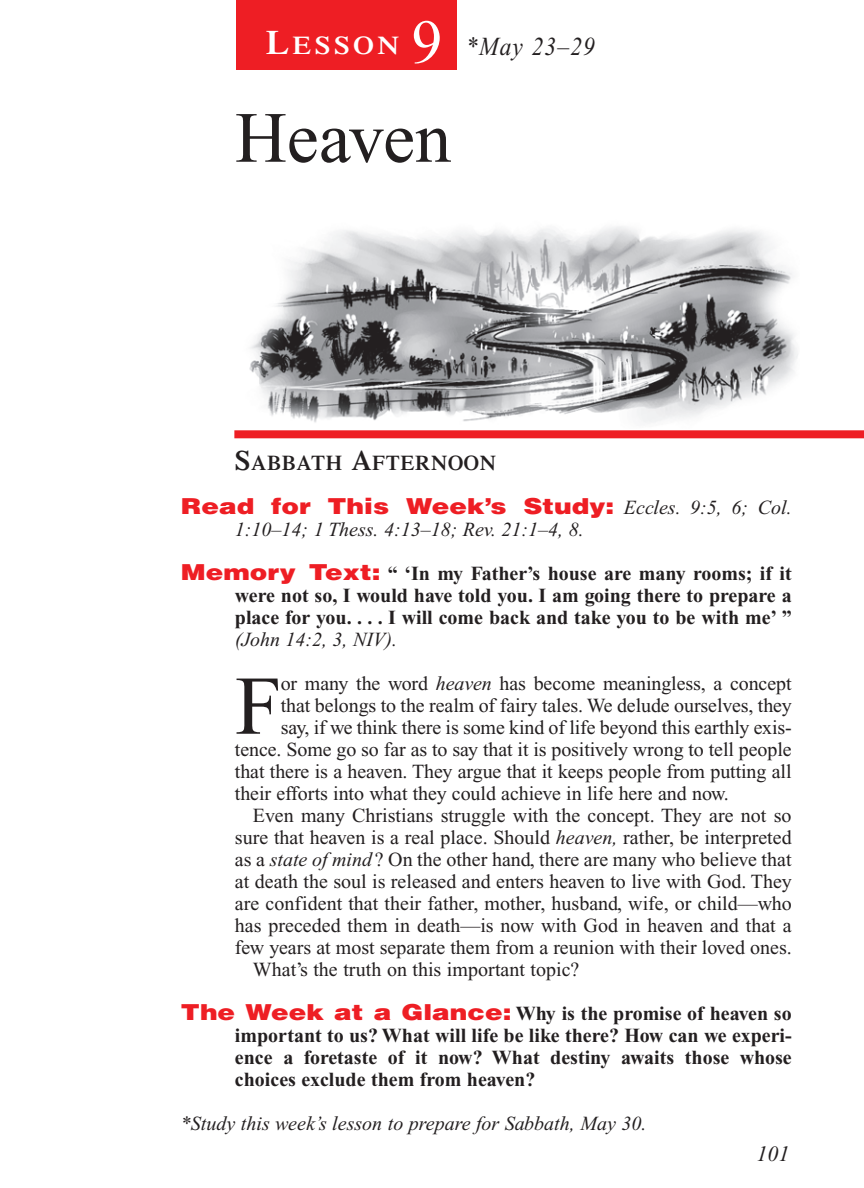
<style>
.page{position:relative;width:864px;height:1188px;background:#fff}
.page>*{position:absolute;margin:0;border:0;box-sizing:border-box;transform-origin:0 0}
.t1{font:83.4px "Times New Roman";color:#231f20}
.t2{font:72px "Times New Roman";color:#231f20}
.t3{font:62px "Times New Roman";color:#fff}
.t4{font:italic 26px "Times New Roman";letter-spacing:.05em;color:#231f20;scale:.9 1}
.t5{font:600 25.6px "Times";letter-spacing:.135em;color:#fff;scale:1.1 1}
.t6{font:900 22px "Helvetica";color:#ee1e24;scale:1.2 1}
.t7{font:italic 22px "Times New Roman";color:#231f20}
.t8{font:600 21px "Times";letter-spacing:.035em;color:#231f20}
.t9{font:20px "Times New Roman";color:#231f20}
.t10{font:700 20px/22px "Times New Roman";color:#231f20;text-align:justify}
.t11{font:italic 20px "Times New Roman";color:#231f20}
.s1{font-size:34px}
.s2{font-size:28px}
.s3{font-family:"Times New Roman";font-weight:400;font-style:italic;font-size:20px;color:#231f20}
.s4{font-family:"Helvetica";font-weight:900;font-size:22px;color:#ee1e24}
.s5{font-style:italic}
</style>
<div class="page">
<div style="left:236px;top:0;width:221px;height:70px;background:#ee1e24"></div>
<img style="left:249px;top:226px;width:549px;height:197px">
<div style="left:234px;top:430px;width:630px;height:8px;background:#ee1e24"></div>
<p class="t5" style="left:266px;top:36px;width:123px"><span class="s1">L</span>ESSON</p>
<h3 class="t3" style="left:411px;top:20px;width:32px">9</h3>
<h3 class="t4" style="left:466px;top:37px;width:145px">*May 23–29</h3>
<h2 class="t2" style="left:235px;top:112px;width:218px">Heaven</h2>
<p class="t8" style="left:235px;top:455px;width:263px"><span class="s2">S</span>ABBATH <span class="s2">A</span>FTERNOON</p>
<p class="t6" style="left:181px;top:493px;width:510px">Read for This Week’s Study: <span class="s3">Eccles. 9:5, 6; Col.</span></p>
<p class="t11" style="left:235px;top:522px;width:350px">1:10–14; 1 Thess. 4:13–18; Rev. 21:1–4, 8.</p>
<p class="t10" style="left:235px;top:564px;width:558px;text-indent:-54px"><span class="s4">Memory Text:</span> “ ‘In my Father’s house are many rooms; if it were not so, I would have told you. I am going there to prepare a place for you. . . . I will come back and take you to be with me’ ”</p>
<p class="t11" style="left:235px;top:632px;width:164px">(John 14:2, 3, NIV).</p>
<h1 class="t1" style="left:235px;top:676px;width:48px">F</h1>
<p class="t9" style="left:281px;top:676px;width:512px">or many the word <span class="s5">heaven</span> has become meaningless, a concept</p>
<p class="t9" style="left:281px;top:698px;width:513px">that belongs to the realm of fairy tales. We delude ourselves, they</p>
<p class="t9" style="left:281px;top:720px;width:513px">say, if we think there is some kind of life beyond this earthly exis-</p>
<p class="t9" style="left:235px;top:742px;width:558px">tence. Some go so far as to say that it is positively wrong to tell people</p>
<p class="t9" style="left:235px;top:764px;width:558px">that there is a heaven. They argue that it keeps people from putting all</p>
<p class="t9" style="left:235px;top:786px;width:495px">their efforts into what they could achieve in life here and now.</p>
<p class="t9" style="left:253px;top:808px;width:540px">Even many Christians struggle with the concept. They are not so</p>
<p class="t9" style="left:235px;top:830px;width:558px">sure that heaven is a real place. Should <span class="s5">heaven,</span> rather, be interpreted</p>
<p class="t9" style="left:235px;top:852px;width:558px">as a <span class="s5">state of mind</span> ? On the other hand, there are many who believe that</p>
<p class="t9" style="left:235px;top:874px;width:558px">at death the soul is released and enters heaven to live with God. They</p>
<p class="t9" style="left:235px;top:896px;width:558px">are confident that their father, mother, husband, wife, or child—who</p>
<p class="t9" style="left:235px;top:918px;width:558px">has preceded them in death—is now with God in heaven and that a</p>
<p class="t9" style="left:235px;top:940px;width:558px">few years at most separate them from a reunion with their loved ones.</p>
<p class="t9" style="left:253px;top:962px;width:328px">What’s the truth on this important topic?</p>
<p class="t10" style="left:235px;top:1004px;width:558px;text-indent:-54px"><span class="s4">The Week at a Glance:</span> Why is the promise of heaven so important to us? What will life be like there? How can we experi&shy;ence a foretaste of it now? What destiny awaits those whose choices exclude them from heaven?</p>
<p class="t11" style="left:181px;top:1116px;width:467px">*Study this week’s lesson to prepare for Sabbath, May 30.</p>
<p class="t7" style="left:756px;top:1146px;width:34px">101</p>
</div>
